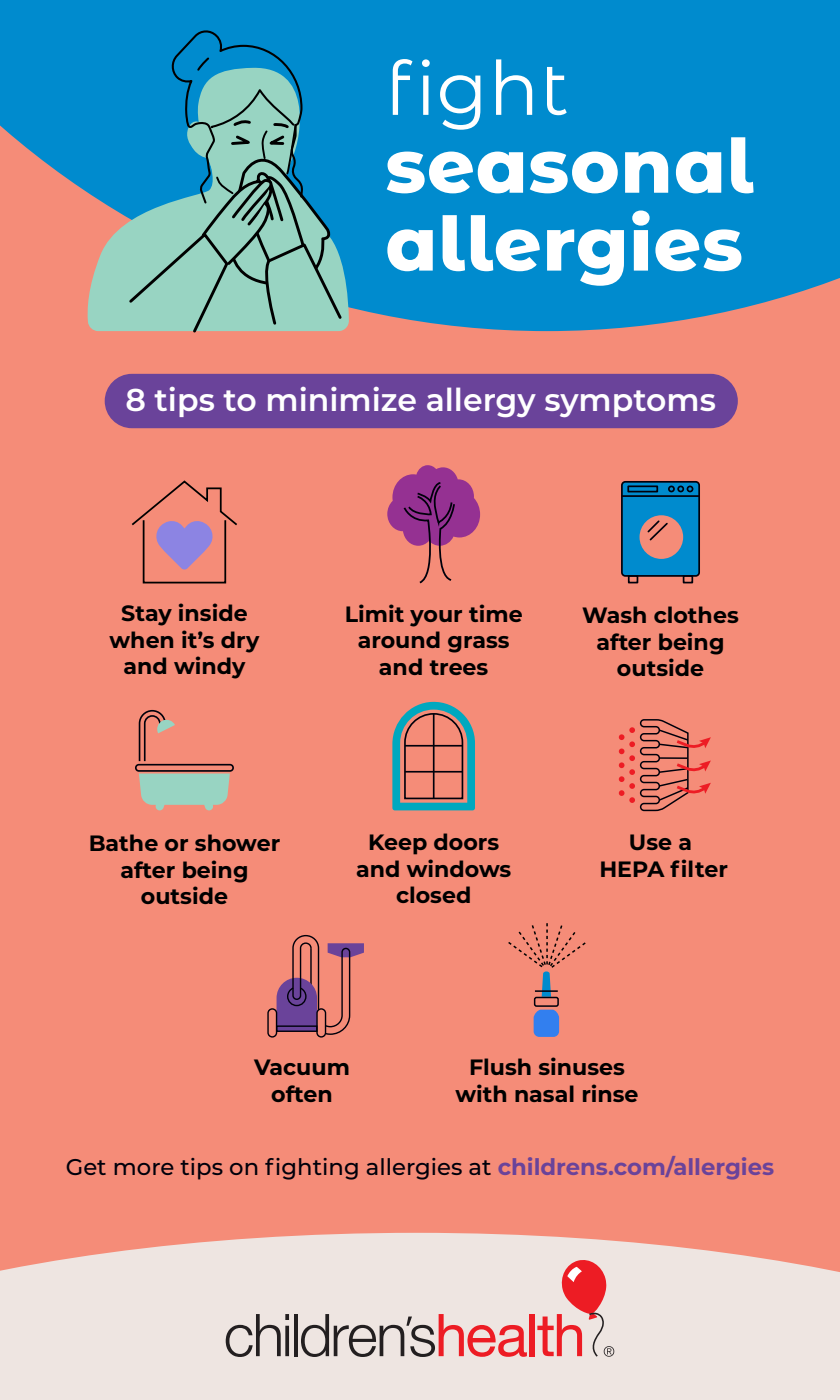
<style>
.page{position:relative;width:840px;height:1400px;background:#f58c78}
.page>*{position:absolute;margin:0;border:0;box-sizing:border-box;transform-origin:0 0}
.t1{font:800 74.73px/77.9px "Montserrat Alternates";letter-spacing:.01em;color:#fff}
.t2{font:74.73px "Montserrat Alternates";color:#fff}
.t3{font:600 31.5px "Montserrat";color:#fff}
.t4{font:500 22.75px "Montserrat";color:#00000b}
.t5{font:700 22.22px/26.6px "Montserrat";color:#000;text-align:center}
.s1{font-weight:700;color:#6a439a}
</style>
<div class="page">
<svg style="left:0;top:1233px;width:840px;height:167px;background:#eeddd7"></svg>
<svg style="left:0;top:0;width:840px;height:331px;background:#1a8bc4"></svg>
<div style="left:105px;top:374px;width:633px;height:54px;background:#6a439a;border-radius:27px"></div>
<div style="left:530px;top:1314px;width:5px;height:42px;background:#ed1c24"></div>
<svg style="left:537px;top:1260px;width:77px;height:97px;background:#eaa1a1"></svg>
<svg style="left:226px;top:1314px;width:63px;height:43px;background:#b8b0ae"></svg>
<hr style="left:294px;top:1314px;width:3px;height:42px;background:#231f20">
<svg style="left:301px;top:1314px;width:226px;height:43px;background:#cfaba9"></svg>
<svg style="left:87px;top:90px;width:262px;height:241px;fill:#008bce"></svg>
<svg style="left:127px;top:30px;width:217px;height:303px;background:#52a8b8"></svg>
<svg style="left:534px;top:1010px;width:25px;height:27px"></svg>
<div style="left:534px;top:997px;width:25px;height:10px;border:2px solid #00000b;border-radius:2px"></div>
<svg style="left:508px;top:923px;width:78px;height:74px"></svg>
<div style="left:267px;top:1008px;width:10px;height:30px;border:1px solid #00000b;border-radius:4px"></div>
<div style="left:316px;top:1008px;width:10px;height:30px;border:1px solid #00000b;border-radius:4px"></div>
<svg style="left:277px;top:934px;width:87px;height:102px"></svg>
<svg style="left:619px;top:719px;width:92px;height:93px"></svg>
<svg style="left:392px;top:701px;width:83px;height:109px"></svg>
<hr style="left:433px;top:714px;width:2px;height:84px;background:#00000b">
<hr style="left:405px;top:745px;width:57px;height:2px;background:#00000b">
<hr style="left:405px;top:771px;width:57px;height:2px;background:#00000b">
<div style="left:135px;top:764px;width:99px;height:8px;border:2px solid #00000b;border-radius:3px"></div>
<svg style="left:139px;top:774px;width:91px;height:37px"></svg>
<svg style="left:138px;top:709px;width:37px;height:53px"></svg>
<div style="left:621px;top:481px;width:79px;height:96px;border:2px solid #00000b;border-radius:3px"></div>
<svg style="left:622px;top:482px;width:77px;height:94px"></svg>
<div style="left:628px;top:575px;width:10px;height:8px;border:2px solid #00000b"></div>
<div style="left:683px;top:575px;width:10px;height:8px;border:2px solid #00000b"></div>
<hr style="left:622px;top:495px;width:77px;height:2px;background:#00000b">
<div style="left:627px;top:485px;width:31px;height:7px;border:2px solid #00000b"></div>
<svg style="left:387px;top:465px;width:93px;height:119px"></svg>
<div style="left:143px;top:519px;width:83px;height:64px;border:2px solid #000"></div>
<svg style="left:132px;top:480px;width:105px;height:90px"></svg>
<h1 class="t2" style="left:385px;top:37px;width:185px">fight</h1>
<h1 class="t1" style="left:385px;top:123px;width:370px">seasonal allergies</h1>
<h2 class="t3" style="left:125px;top:378px;width:592px">8 tips to minimize allergy symptoms</h2>
<p class="t5" style="left:109px;top:599px;width:151px">Stay inside when it’s dry and windy</p>
<p class="t5" style="left:89px;top:829px;width:193px">Bathe or shower after being outside</p>
<p class="t5" style="left:345px;top:599px;width:179px">Limit your time around grass and trees</p>
<p class="t5" style="left:582px;top:601px;width:158px">Wash clothes after being outside</p>
<p class="t5" style="left:356px;top:828px;width:157px">Keep doors and windows closed</p>
<p class="t5" style="left:599px;top:828px;width:130px">Use a<br>HEPA filter</p>
<p class="t5" style="left:254px;top:1053px;width:97px">Vacuum often</p>
<p class="t5" style="left:455px;top:1053px;width:185px">Flush sinuses with nasal rinse</p>
<p class="t4" style="left:66px;top:1151px;width:710px">Get more tips on fighting allergies at <span class="s1">childrens.com/allergies</span></p>
</div>
